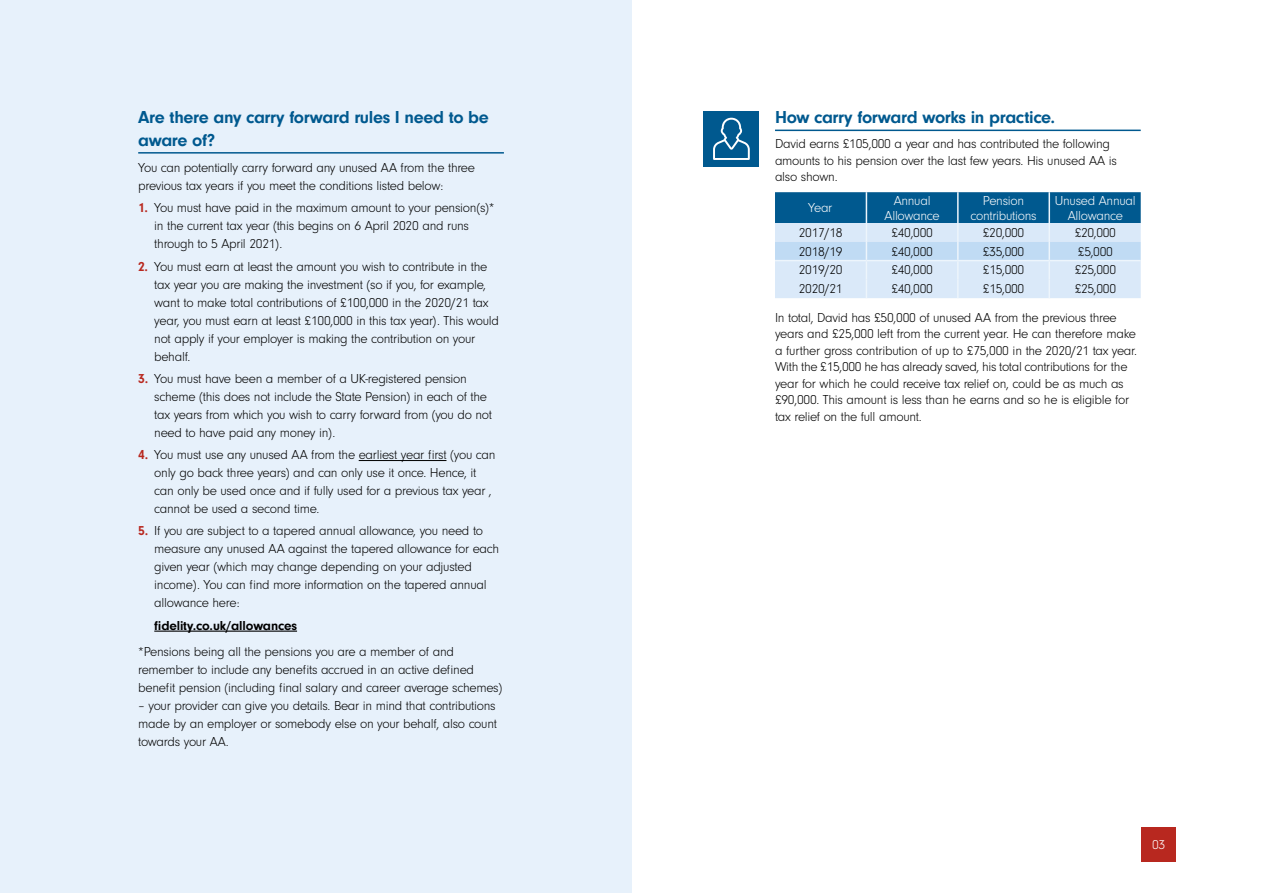
<style>
.page{position:relative;width:1263px;height:893px;background:#fff}
.page>*{position:absolute;margin:0;border:0;box-sizing:border-box;transform-origin:0 0}
.t1{font:700 18px/22.5px "Neuzeit Gro";letter-spacing:-.02em;color:#00598f}
.t2{font:300 13.5px/18px "Neuzeit Gro";letter-spacing:-.02em;color:#000}
.t3{font:300 13.5px/15px "Neuzeit Gro";letter-spacing:-.02em;color:#fff;text-align:center}
.t4{font:700 13.5px "Neuzeit Gro";letter-spacing:-.01em;color:#000}
.s1{font-weight:700;color:#b8281f}
</style>
<div class="page">
<div style="left:1142px;top:827px;width:34px;height:34px;background:#b8281f"></div>
<hr style="left:775px;top:130px;width:366px;height:1px;background:#00598f">
<div style="left:0;top:0;width:631px;height:893px;background:#e7f1fb"></div>
<svg style="left:775px;top:192px;width:366px;height:106px;background:#97bdd9"></svg>
<div style="left:704px;top:111px;width:55px;height:55px;background:#00598f"></div>
<svg style="left:713px;top:118px;width:37px;height:42px"></svg>
<hr style="left:138px;top:152px;width:366px;height:2px;background:#00598f">
<hr style="left:359px;top:460px;width:87px;height:1px;background:#000">
<hr style="left:154px;top:631px;width:143px;height:1px;background:#000">
<h1 class="t1" style="left:138px;top:106px;width:352px">Are there any carry forward rules I need to be aware of?</h1>
<p class="t2" style="left:138px;top:159px;width:338px">You can potentially carry forward any unused AA from the three previous tax years if you meet the conditions listed below:</p>
<p class="t2" style="left:154px;top:199px;width:342px;text-indent:-16px"><span class="s1">1.</span> You must have paid in the maximum amount to your pension(s)* in the current tax year (this begins on 6 April 2020 and runs through to 5 April 2021).</p>
<p class="t2" style="left:154px;top:258px;width:346px;text-indent:-16px"><span class="s1">2.</span> You must earn at least the amount you wish to contribute in the tax year you are making the investment (so if you, for example, want to make total contributions of £100,000 in the 2020/21 tax year, you must earn at least £100,000 in this tax year). This would not apply if your employer is making the contribution on your behalf.</p>
<p class="t2" style="left:154px;top:370px;width:339px;text-indent:-16px"><span class="s1">3.</span> You must have been a member of a UK-registered pension scheme (this does not include the State Pension) in each of the tax years from which you wish to carry forward from (you do not need to have paid any money in).</p>
<p class="t2" style="left:154px;top:446px;width:343px;text-indent:-16px"><span class="s1">4.</span> You must use any unused AA from the earliest year first (you can only go back three years) and can only use it once. Hence, it can only be used once and if fully used for a previous tax year , cannot be used a second time.</p>
<p class="t2" style="left:154px;top:522px;width:346px;text-indent:-16px"><span class="s1">5.</span> If you are subject to a tapered annual allowance, you need to measure any unused AA against the tapered allowance for each given year (which may change depending on your adjusted income). You can find more information on the tapered annual allowance here:</p>
<p class="t4" style="left:154px;top:618px;width:144px">fidelity.co.uk/allowances</p>
<p class="t2" style="left:138px;top:643px;width:366px">*Pensions being all the pensions you are a member of and remember to include any benefits accrued in an active defined benefit pension (including final salary and career average schemes)</p>
<p class="t2" style="left:138px;top:697px;width:360px;text-align:justify">– your provider can give you details. Bear in mind that contributions made by an employer or somebody else on your behalf, also count towards your AA.</p>
<h1 class="t1" style="left:775px;top:106px;width:282px">How carry forward works in practice.</h1>
<p class="t2" style="left:775px;top:136px;width:343px;line-height:16.5px">David earns £105,000 a year and has contributed the following amounts to his pension over the last few years. His unused AA is also shown.</p>
<p class="t3" style="left:808px;top:201px;width:26px">Year</p>
<p class="t3" style="left:885px;top:193px;width:57px">Annual<br>Allowance</p>
<p class="t3" style="left:970px;top:193px;width:68px">Pension contributions</p>
<p class="t3" style="left:1055px;top:193px;width:82px">Unused Annual<br>Allowance</p>
<p class="t2" style="left:799px;top:224px;width:45px">2017/18</p>
<p class="t2" style="left:891px;top:224px;width:43px">£40,000</p>
<p class="t2" style="left:983px;top:224px;width:43px">£20,000</p>
<p class="t2" style="left:1075px;top:224px;width:43px">£20,000</p>
<p class="t2" style="left:799px;top:243px;width:45px">2018/19</p>
<p class="t2" style="left:891px;top:243px;width:43px">£40,000</p>
<p class="t2" style="left:983px;top:243px;width:43px">£35,000</p>
<p class="t2" style="left:1078px;top:243px;width:36px">£5,000</p>
<p class="t2" style="left:799px;top:261px;width:45px">2019/20</p>
<p class="t2" style="left:891px;top:261px;width:43px">£40,000</p>
<p class="t2" style="left:983px;top:261px;width:43px">£15,000</p>
<p class="t2" style="left:1075px;top:261px;width:43px">£25,000</p>
<p class="t2" style="left:799px;top:280px;width:45px">2020/21</p>
<p class="t2" style="left:891px;top:280px;width:43px">£40,000</p>
<p class="t2" style="left:983px;top:280px;width:43px">£15,000</p>
<p class="t2" style="left:1075px;top:280px;width:43px">£25,000</p>
<p class="t2" style="left:775px;top:309px;width:364px;line-height:16.5px">In total, David has £50,000 of unused AA from the previous three years and £25,000 left from the current year. He can therefore make a further gross contribution of up to £75,000 in the 2020/21 tax year.<br>With the £15,000 he has already saved, his total contributions for the year for which he could receive tax relief on, could be as much as £90,000. This amount is less than he earns and so he is eligible for tax relief on the full amount.</p>
<p class="t3" style="left:1152px;top:837px;width:15px">03</p>
</div>
